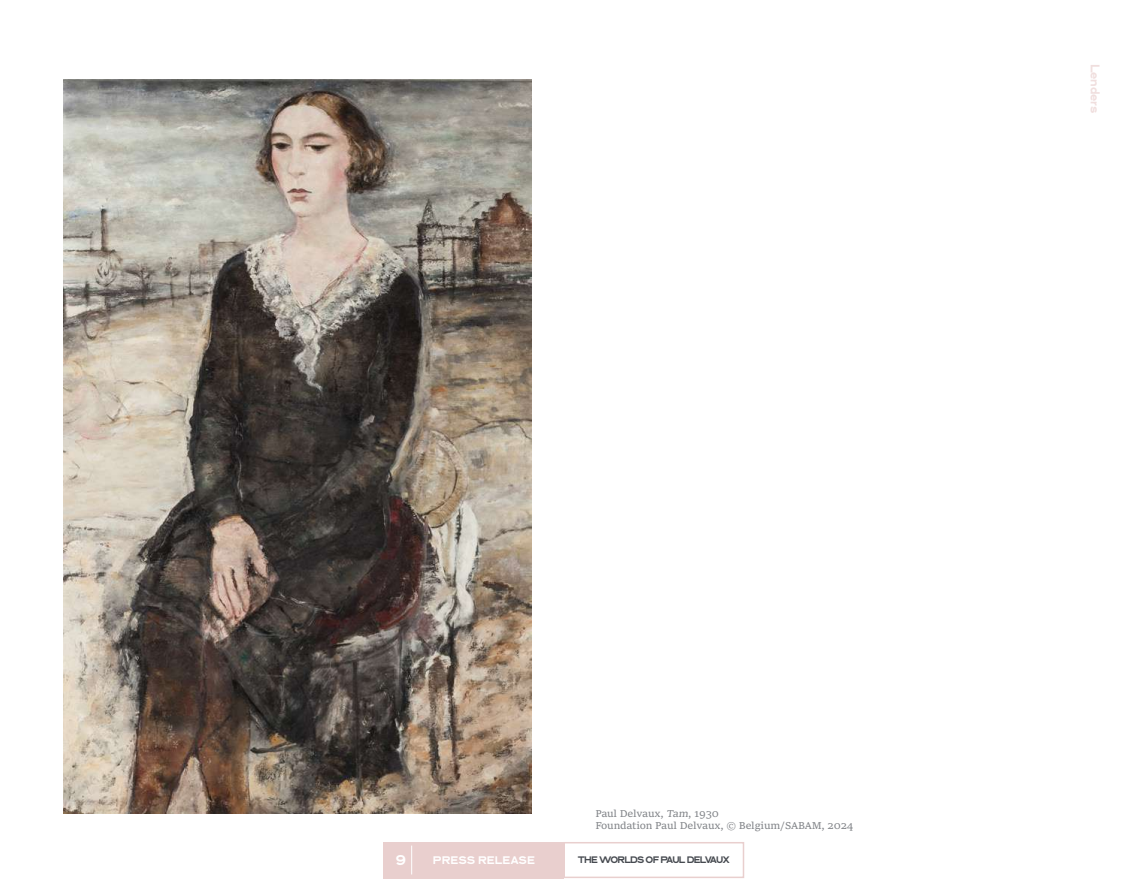
<style>
.page{position:relative;width:1127px;height:893px;background:#fff}
.page>*{position:absolute;margin:0;border:0;box-sizing:border-box;transform-origin:0 0}
.t1{font:13.5px "Neuf Taille Douce";color:#fff}
.t2{font:12px "Neuf Taille Douce";letter-spacing:-.01em;color:#e9cfce}
.t3{font:10.5px/12.6px "Sitka Text";letter-spacing:-.02em;color:#464a50}
.t4{font:10.5px "Neuf Taille Douce";color:#fff}
.t5{font:9px "Neuf Taille Douce";letter-spacing:-.085em;color:#464a50}
</style>
<div class="page">
<div style="left:383px;top:842px;width:180px;height:36px;background:#e9cfce"></div>
<div style="left:563px;top:842px;width:181px;height:36px;border:2px solid #e9cfce"></div>
<svg style="left:411px;top:846px;width:1px;height:28px"></svg>
<img style="left:64px;top:80px;width:467px;height:733px">
<p class="t2" style="left:1102px;top:64px;width:51px;rotate:90deg">Lenders</p>
<p class="t3" style="left:595px;top:806px;width:260px">Paul Delvaux, Tam, 1930<br>Foundation Paul Delvaux, © Belgium/SABAM, 2024</p>
<p class="t1" style="left:396px;top:852px;width:12px">9</p>
<p class="t4" style="left:433px;top:854px;width:103px">PRESS RELEASE</p>
<p class="t5" style="left:578px;top:855px;width:154px">THE WORLDS OF PAUL DELVAUX</p>
</div>
